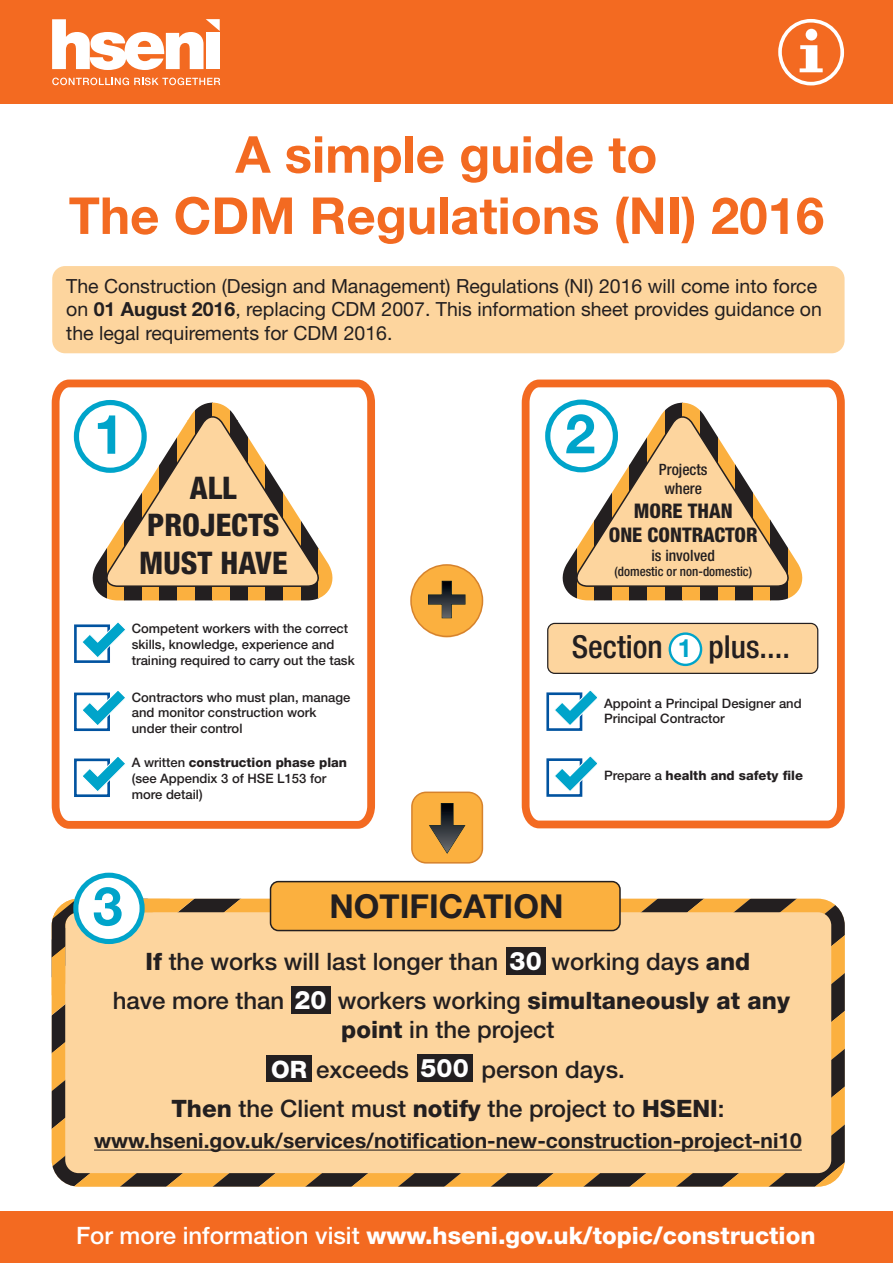
<style>
.page{position:relative;width:893px;height:1263px;background:#fff}
.page>*{position:absolute;margin:0;border:0;box-sizing:border-box;transform-origin:0 0}
.t1{font:700 54.75px "Helvetica Neue LT Std";color:#00a4ca}
.t2{font:700 54.6px "Helvetica Neue LT Std";color:#00a4ca}
.t3{font:700 53.55px "Helvetica Neue LT Std";color:#00a4ca}
.t4{font:700 51px/61.2px "Helvetica Neue LT Std";color:#f36a21;text-align:center}
.t5{font:700 33px "Helvetica Neue LT Std";color:#231f20}
.t6{font:500 condensed 31.65px "Helvetica Neue LT Std";color:#231f20}
.t7{font:800 condensed 31.2px/37.3px "Helvetica Neue LT Std";color:#231f20;text-align:center}
.t8{font:800 25.5px "Helvetica Neue LT Std";color:#fff}
.t9{font:700 25.2px "Helvetica Neue LT Std";color:#00a4ca}
.t10{font:500 24px/28.8px "Helvetica Neue LT Std";color:#231f20}
.t11{font:800 24px "Helvetica Neue LT Std";color:#fff}
.t12{font:700 21px "Helvetica Neue LT Std";color:#231f20}
.t13{font:800 condensed 20.1px/24.2px "Helvetica Neue LT Std";color:#231f20;text-align:center}
.t14{font:19.5px/23.4px "Helvetica Neue LT Std";color:#231f20}
.t15{font:500 condensed 15.6px/18.8px "Helvetica Neue LT Std";color:#231f20;text-align:center}
.t16{font:500 13.05px/15.6px "Helvetica Neue LT Std";color:#231f20}
.t17{font:800 13.05px "Helvetica Neue LT Std";color:#231f20}
.t18{font:500 condensed 13.05px "Helvetica Neue LT Std";color:#231f20}
.s1{font-weight:700}
.s2{font-weight:800}
.s3{font-weight:500}
.s4{font-weight:800;font-size:25.5px;color:#fff}
.s5{font-weight:800;color:#fff}
</style>
<div class="page">
<div style="left:0;top:0;width:893px;height:104px;background:#f36a21"></div>
<svg style="left:778px;top:19px;width:66px;height:67px"></svg>
<div style="left:806px;top:29px;width:11px;height:12px;background:#fff;border-radius:50%"></div>
<div style="left:52px;top:266px;width:792px;height:87px;background:#fdd59e;border-radius:13px"></div>
<div style="left:0;top:1211px;width:893px;height:52px;background:#f36a21"></div>
<svg style="left:522px;top:380px;width:323px;height:448px"></svg>
<div style="left:545px;top:399px;width:73px;height:73px;border:5px solid #00a4ca;border-radius:50%"></div>
<svg style="left:561px;top:403px;width:243px;height:197px"></svg>
<svg style="left:574px;top:415px;width:219px;height:173px"></svg>
<div style="left:546px;top:692px;width:36px;height:39px;border:3px solid #0153a0"></div>
<svg style="left:553px;top:689px;width:46px;height:39px"></svg>
<div style="left:546px;top:758px;width:36px;height:39px;border:3px solid #0153a0"></div>
<svg style="left:553px;top:754px;width:46px;height:40px"></svg>
<div style="left:548px;top:623px;width:270px;height:50px;background:#fdd59e;border-radius:7px"></div>
<div style="left:547px;top:623px;width:271px;height:51px;border:1px solid #231f20;border-radius:7px"></div>
<div style="left:670px;top:634px;width:31px;height:31px;background:#fff;border-radius:50%"></div>
<div style="left:669px;top:632px;width:33px;height:34px;border:2px solid #00a4ca;border-radius:50%"></div>
<svg style="left:411px;top:791px;width:72px;height:72px;background:#d89c45"></svg>
<svg style="left:410px;top:564px;width:73px;height:73px"></svg>
<svg style="left:52px;top:380px;width:323px;height:449px"></svg>
<svg style="left:74px;top:621px;width:52px;height:42px"></svg>
<div style="left:74px;top:692px;width:36px;height:39px;border:3px solid #0153a0"></div>
<svg style="left:81px;top:689px;width:46px;height:39px"></svg>
<svg style="left:52px;top:899px;width:793px;height:288px;background:#f0c892"></svg>
<div style="left:271px;top:882px;width:349px;height:48px;background:#fbb03f;border-radius:8px"></div>
<div style="left:270px;top:881px;width:351px;height:50px;border:2px solid #231f20;border-radius:8px"></div>
<div style="left:76px;top:875px;width:66px;height:66px;background:#fff;border-radius:50%"></div>
<div style="left:73px;top:873px;width:72px;height:71px;border:5px solid #00a4ca;border-radius:50%"></div>
<div style="left:266px;top:1055px;width:46px;height:27px;background:#231f20"></div>
<hr style="left:94px;top:1149px;width:708px;height:1px;background:#231f20">
<div style="left:506px;top:947px;width:40px;height:27px;background:#231f20"></div>
<div style="left:291px;top:987px;width:39px;height:27px;background:#231f20"></div>
<div style="left:417px;top:1054px;width:55px;height:28px;background:#231f20"></div>
<svg style="left:52px;top:19px;width:168px;height:51px"></svg>
<svg style="left:52px;top:78px;width:168px;height:7px"></svg>
<h1 class="t4" style="left:69px;top:123px;width:757px">A simple guide to<br>The CDM Regulations (NI) 2016</h1>
<p class="t14" style="left:66px;top:274px;width:757px">The Construction (Design and Management) Regulations (NI) 2016 will come into force on <span class="s1">01 August 2016</span>, replacing CDM 2007. This information sheet provides guidance on the legal requirements for CDM 2016.</p>
<p class="t1" style="left:94px;top:400px;width:32px">1</p>
<p class="t2" style="left:565px;top:400px;width:32px">2</p>
<p class="t7" style="left:139px;top:468px;width:150px">ALL<br>PROJECTS<br>MUST HAVE</p>
<p class="t15" style="left:659px;top:460px;width:50px">Projects where</p>
<p class="t13" style="left:609px;top:498px;width:150px">MORE THAN<br>ONE CONTRACTOR</p>
<p class="t15" style="left:651px;top:545px;width:65px">is involved</p>
<p class="t18" style="left:614px;top:564px;width:139px">(domestic or non-domestic)</p>
<p class="t16" style="left:132px;top:621px;width:224px">Competent workers with the correct skills, knowledge, experience and training required to carry out the task</p>
<p class="t16" style="left:132px;top:689px;width:220px">Contractors who must plan, manage and monitor construction work under their control</p>
<p class="t16" style="left:132px;top:755px;width:217px">A written <span class="s2">construction phase plan </span>(see Appendix 3 of HSE L153 for more detail)</p>
<p class="t6" style="left:572px;top:627px;width:93px">Section</p>
<p class="t6" style="left:708px;top:627px;width:83px">plus....</p>
<p class="t9" style="left:678px;top:633px;width:16px">1</p>
<p class="t16" style="left:604px;top:695px;width:199px">Appoint a Principal Designer and<br>Principal Contractor</p>
<p class="t17" style="left:604px;top:768px;width:200px"><span class="s3">Prepare a</span> health and safety file</p>
<h3 class="t3" style="left:93px;top:873px;width:31px">3</h3>
<h3 class="t5" style="left:329px;top:885px;width:235px">NOTIFICATION</h3>
<h3 class="t10" style="left:146px;top:946px;width:354px"><span class="s2">If</span> the works will last longer than</h3>
<h3 class="t10" style="left:510px;top:946px;width:242px"><span class="s4">30</span> working days <span class="s2">and</span></h3>
<h3 class="t10" style="left:113px;top:986px;width:215px">have more than <span class="s4">20</span></h3>
<h3 class="t10" style="left:338px;top:986px;width:454px">workers working <span class="s2">simultaneously at any point</span> in the project</h3>
<h3 class="t10" style="left:271px;top:1054px;width:140px"><span class="s5">OR</span> exceeds</h3>
<h3 class="t8" style="left:421px;top:1053px;width:50px">500</h3>
<h3 class="t10" style="left:171px;top:1049px;width:555px;line-height:39.6px;text-indent:310px">person days.<br><span class="s2">Then</span> the Client must <span class="s2">notify</span> the project to <span class="s2">HSENI</span>:</h3>
<h3 class="t12" style="left:94px;top:1127px;width:709px">www.hseni.gov.uk/services/notification-new-construction-project-ni10</h3>
<h3 class="t11" style="left:76px;top:1221px;width:741px"><span class="s3">For more information visit</span> www.hseni.gov.uk/topic/construction</h3>
</div>
